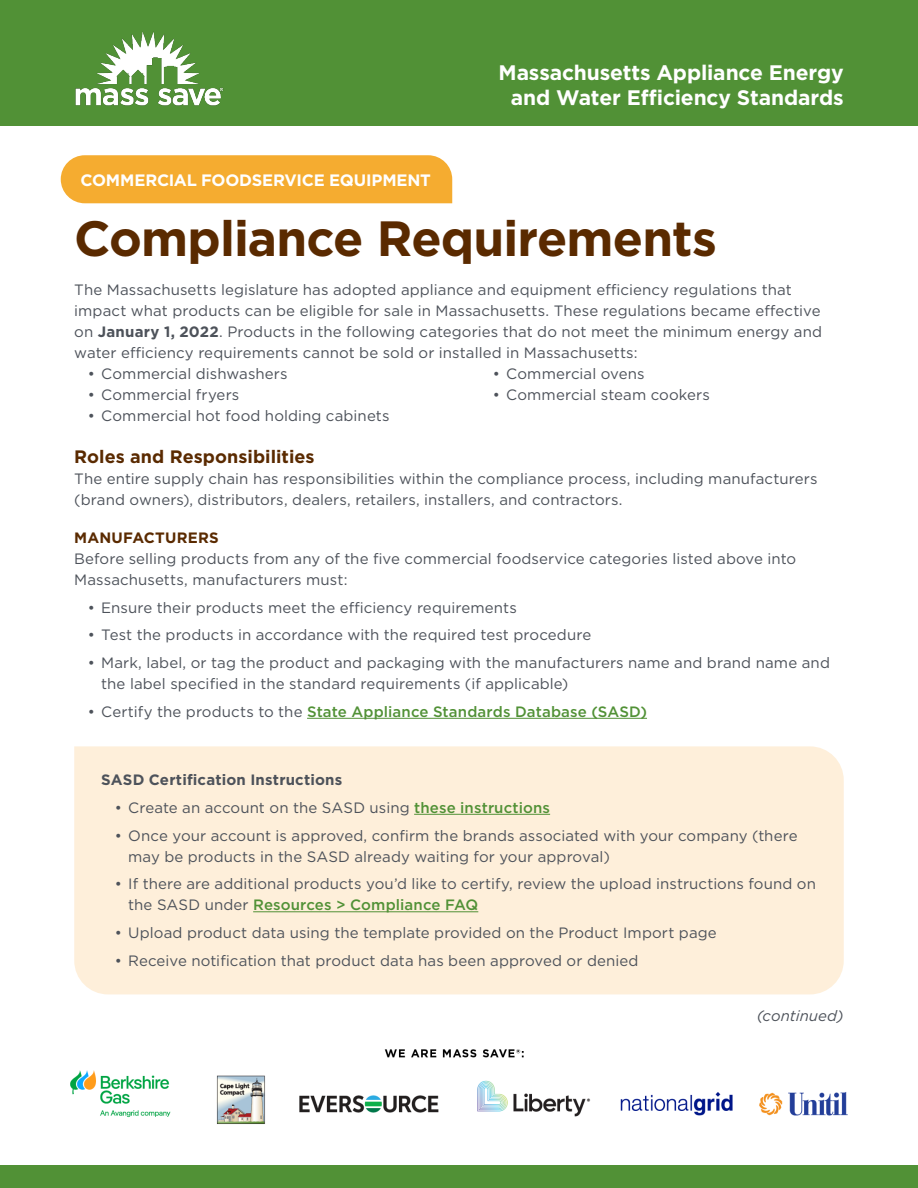
<style>
.page{position:relative;width:918px;height:1188px;background:#fff}
.page>*{position:absolute;margin:0;border:0;box-sizing:border-box;transform-origin:0 0}
.t1{font:700 49.5px "Gotham";letter-spacing:-.02em;color:#5a2a00}
.t2{font:700 21px/25.2px "Gotham";letter-spacing:-.005em;color:#fff;text-align:center}
.t3{font:700 18px "Gotham";color:#5a2a00}
.t4{font:700 16.5px "Gotham";letter-spacing:-.015em;color:#fff}
.t5{font:15px/21px "Gotham";letter-spacing:.005em;color:#4d525a}
.t6{font:500 15px "Gotham";letter-spacing:.01em;color:#519136}
.t7{font:700 15px "Gotham";letter-spacing:.015em;color:#4d525a}
.t8{font:700 15px "Gotham";letter-spacing:.015em;color:#5a2a00}
.t9{font:italic 15px "Gotham";letter-spacing:.005em;color:#4d525a}
.s1{font-weight:700}
.s2{font-weight:400;color:#4d525a}
.s3{font-weight:500;color:#519136}
</style>
<div class="page">
<div style="left:74px;top:746px;width:770px;height:248px;background:#feefda"></div>
<hr style="left:307px;top:718px;width:340px;height:1px;background:#519136">
<hr style="left:414px;top:814px;width:136px;height:1px;background:#519136">
<hr style="left:253px;top:911px;width:225px;height:1px;background:#519136">
<div style="left:0;top:1166px;width:918px;height:22px;background:#519136"></div>
<div style="left:0;top:0;width:918px;height:125px;background:#519136"></div>
<img style="left:75px;top:31px;width:149px;height:75px">
<div style="left:61px;top:155px;width:391px;height:48px;background:#f5ac30"></div>
<img style="left:70px;top:1049px;width:778px;height:75px">
<p class="t4" style="left:81px;top:171px;width:352px">COMMERCIAL FOODSERVICE EQUIPMENT</p>
<h2 class="t2" style="left:498px;top:59px;width:347px">Massachusetts Appliance Energy and Water Efficiency Standards</h2>
<h1 class="t1" style="left:74px;top:209px;width:644px">Compliance Requirements</h1>
<p class="t5" style="left:74px;top:279px;width:749px">The Massachusetts legislature has adopted appliance and equipment efficiency regulations that impact what products can be eligible for sale in Massachusetts. These regulations became effective on <span class="s1">January 1, 2022</span>. Products in the following categories that do not meet the minimum energy and water efficiency requirements cannot be sold or installed in Massachusetts:</p>
<p class="t5" style="left:88px;top:363px;width:201px">• Commercial dishwashers</p>
<p class="t5" style="left:88px;top:384px;width:153px">• Commercial fryers</p>
<p class="t5" style="left:88px;top:405px;width:303px">• Commercial hot food holding cabinets</p>
<p class="t5" style="left:493px;top:363px;width:153px">• Commercial ovens</p>
<p class="t5" style="left:493px;top:384px;width:219px">• Commercial steam cookers</p>
<p class="t3" style="left:74px;top:446px;width:242px">Roles and Responsibilities</p>
<p class="t5" style="left:74px;top:467px;width:745px">The entire supply chain has responsibilities within the compliance process, including manufacturers (brand owners), distributors, dealers, retailers, installers, and contractors.</p>
<p class="t8" style="left:74px;top:529px;width:146px">MANUFACTURERS</p>
<p class="t5" style="left:74px;top:548px;width:723px">Before selling products from any of the five commercial foodservice categories listed above into<br>Massachusetts, manufacturers must:</p>
<p class="t5" style="left:88px;top:596px;width:431px">• Ensure their products meet the efficiency requirements</p>
<p class="t5" style="left:88px;top:624px;width:505px">• Test the products in accordance with the required test procedure</p>
<p class="t5" style="left:101px;top:652px;width:730px;text-indent:-14px">• Mark, label, or tag the product and packaging with the manufacturers name and brand name and the label specified in the standard requirements (if applicable)</p>
<p class="t6" style="left:88px;top:702px;width:561px"><span class="s2">• Certify the products to the</span> State Appliance Standards Database (SASD)</p>
<p class="t7" style="left:101px;top:771px;width:243px">SASD Certification Instructions</p>
<p class="t5" style="left:115px;top:797px;width:437px">• Create an account on the SASD using <span class="s3">these instructions</span></p>
<p class="t5" style="left:128px;top:824px;width:671px;text-indent:-14px">• Once your account is approved, confirm the brands associated with your company (there may be products in the SASD already waiting for your approval)</p>
<p class="t5" style="left:128px;top:873px;width:689px;text-indent:-14px">• If there are additional products you’d like to certify, review the upload instructions found on the SASD under <span class="s3">Resources &gt; Compliance FAQ</span></p>
<p class="t5" style="left:115px;top:922px;width:604px">• Upload product data using the template provided on the Product Import page</p>
<p class="t5" style="left:115px;top:950px;width:525px">• Receive notification that product data has been approved or denied</p>
<p class="t9" style="left:757px;top:1006px;width:88px">(continued)</p>
</div>
